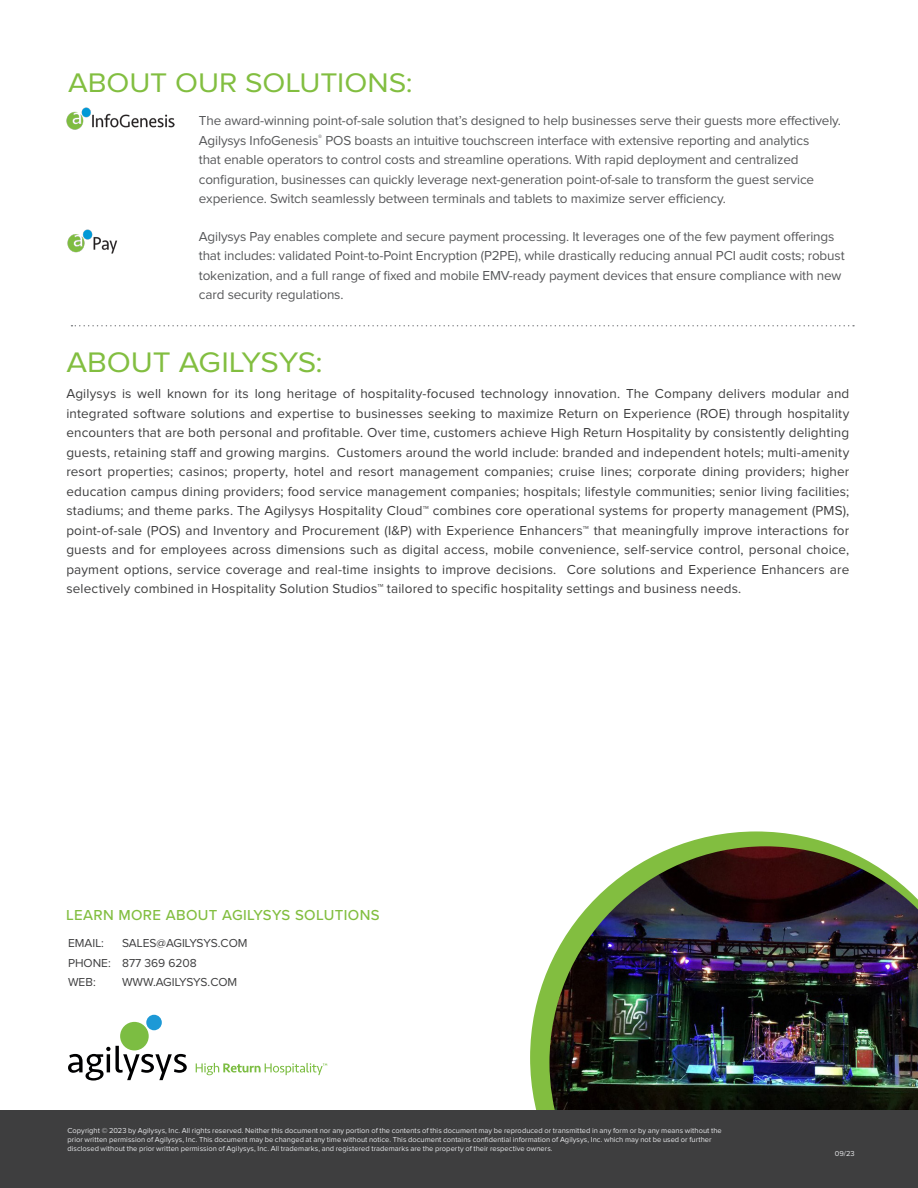
<style>
.page{position:relative;width:918px;height:1188px;background:#fff}
.page>*{position:absolute;margin:0;border:0;box-sizing:border-box;transform-origin:0 0}
.Product_and_Boiler_Header{font:29.25px "Proxima Nova";letter-spacing:-.005em;color:#82be40;scale:1.08 1}
.Product_and_Boiler_Header-2{font:27.9px "Proxima Nova";letter-spacing:-.005em;color:#82be40;scale:1.08 1}
.CTA_Header{font:500 15px "Proxima Nova";letter-spacing:.025em;color:#82be40}
.plain_text_with_spacce{font:13.5px/19.5px "Proxima Nova";letter-spacing:.015em;color:#3e3e3f;text-align:justify}
.Product_and_Boiler_Text{font:13.5px/19.5px "Proxima Nova";letter-spacing:-.01em;color:#57585a}
.CTA_Text{font:12px "Proxima Nova";color:#3e3e3f}
.Footer_Text{font:7.5px/9px "Proxima Nova";letter-spacing:.005em;color:#e6e7e9}
</style>
<div class="page">
<svg style="left:530px;top:831px;width:306px;height:279px"></svg>
<img style="left:549px;top:846px;width:369px;height:264px">
<div style="left:0;top:1110px;width:918px;height:78px;background:#3e3e3f"></div>
<svg style="left:71px;top:325px;width:783px;height:1px"></svg>
<svg style="left:196px;top:1063px;width:131px;height:12px"></svg>
<svg style="left:68px;top:1046px;width:119px;height:35px"></svg>
<div style="left:146px;top:1015px;width:16px;height:15px;background:#1d99d6;border-radius:50%"></div>
<div style="left:120px;top:1022px;width:29px;height:28px;background:#7cbd42;border-radius:50%"></div>
<img style="left:67px;top:108px;width:107px;height:21px">
<img style="left:67px;top:230px;width:51px;height:23px">
<p class="Product_and_Boiler_Header-2" style="left:68px;top:70px;width:320px">ABOUT OUR SOLUTIONS:</p>
<p class="Product_and_Boiler_Text" style="left:199px;top:111px;width:644px">The award-winning point-of-sale solution that’s designed to help businesses serve their guests more effectively.<br>Agilysys InfoGenesis<sup>®</sup> POS boasts an intuitive touchscreen interface with extensive reporting and analytics<br>that enable operators to control costs and streamline operations. With rapid deployment and centralized configuration, businesses can quickly leverage next-generation point-of-sale to transform the guest service experience. Switch seamlessly between terminals and tablets to maximize server efficiency.</p>
<p class="Product_and_Boiler_Text" style="left:199px;top:227px;width:647px">Agilysys Pay enables complete and secure payment processing. It leverages one of the few payment offerings that includes: validated Point-to-Point Encryption (P2PE), while drastically reducing annual PCI audit costs; robust tokenization, and a full range of fixed and mobile EMV-ready payment devices that ensure compliance with new card security regulations.</p>
<p class="Product_and_Boiler_Header" style="left:66px;top:349px;width:239px">ABOUT AGILYSYS:</p>
<p class="plain_text_with_spacce" style="left:66px;top:385px;width:785px">Agilysys is well known for its long heritage of hospitality-focused technology innovation. The Company delivers modular and integrated software solutions and expertise to businesses seeking to maximize Return on Experience (ROE) through hospitality encounters that are both personal and profitable. Over time, customers achieve High Return Hospitality by consistently delighting guests, retaining staff and growing margins. Customers around the world include: branded and independent hotels; multi-amenity resort properties; casinos; property, hotel and resort management companies; cruise lines; corporate dining providers; higher education campus dining providers; food service management companies; hospitals; lifestyle communities; senior living facilities; stadiums; and theme parks. The Agilysys Hospitality Cloud™ combines core operational systems for property management (PMS), point-of-sale (POS) and Inventory and Procurement (I&amp;P) with Experience Enhancers™ that meaningfully improve interactions for guests and for employees across dimensions such as digital access, mobile convenience, self-service control, personal choice, payment options, service coverage and real-time insights to improve decisions. Core solutions and Experience Enhancers are selectively combined in Hospitality Solution Studios™ tailored to specific hospitality settings and business needs.</p>
<p class="CTA_Header" style="left:66px;top:904px;width:315px">LEARN MORE ABOUT AGILYSYS SOLUTIONS</p>
<p class="CTA_Text" style="left:68px;top:938px;width:37px">EMAIL:</p>
<p class="CTA_Text" style="left:122px;top:938px;width:127px">SALES@AGILYSYS.COM</p>
<p class="CTA_Text" style="left:68px;top:957px;width:130px">PHONE: 877 369 6208</p>
<p class="CTA_Text" style="left:68px;top:977px;width:29px">WEB:</p>
<p class="CTA_Text" style="left:122px;top:977px;width:117px">WWW.AGILYSYS.COM</p>
<p class="Footer_Text" style="left:68px;top:1126px;width:656px">Copyright © 2023 by Agilysys, Inc. All rights reserved. Neither this document nor any portion of the contents of this document may be reproduced or transmitted in any form or by any means without the prior written permission of Agilysys, Inc. This document may be changed at any time without notice. This document contains confidential information of Agilysys, Inc. which may not be used or further disclosed without the prior written permission of Agilysys, Inc. All trademarks, and registered trademarks are the property of their respective owners.</p>
<p class="Footer_Text" style="left:835px;top:1150px;width:21px">09/23</p>
</div>
